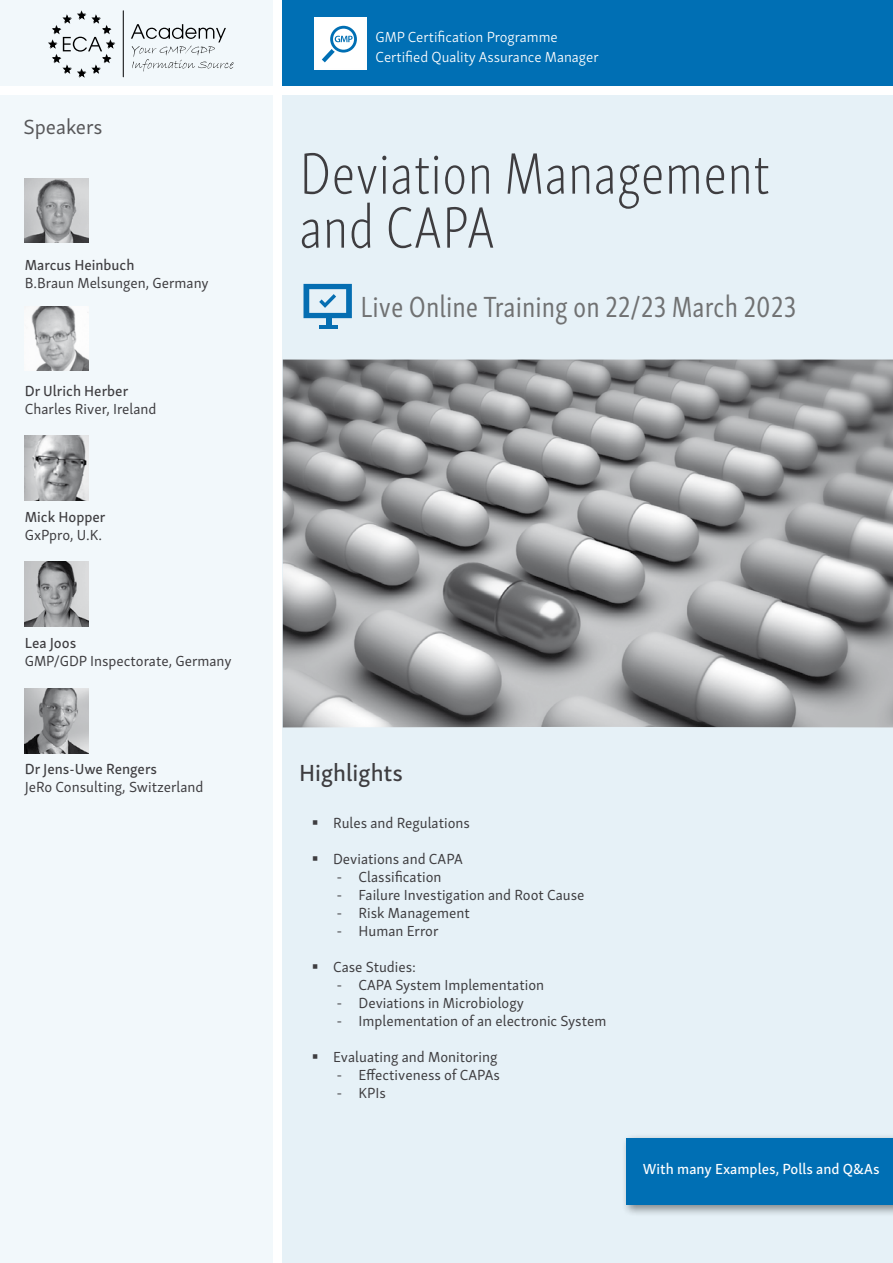
<style>
.page{position:relative;width:893px;height:1263px;background:#fff}
.page>*{position:absolute;margin:0;border:0;box-sizing:border-box;transform-origin:0 0}
.t1{font:60px/54px "Skolar Sans Latn Cp El";color:#3e3d40}
.t2{font:30px "Skolar Sans Latn Cp";color:#707172}
.t3{font:24px "Skolar Sans Latn Me";color:#3e3d40}
.t4{font:21px "Skolar Sans Latn";color:#58585a}
.t5{font:15px "Skolar Sans Latn";color:#3e3d40}
.t6{font:15px "Skolar Sans Latn Me";color:#3e3d40}
.t7{font:300 15px/19.5px "Skolar Sans Latn";color:#fff}
.t8{font:15px "Skolar Sans Latn Me";color:#fff}
.s1{font-family:"Myriad Pro"}
</style>
<div class="page">
<div style="left:283px;top:96px;width:610px;height:1167px;background:#e6f1f7"></div>
<div style="left:283px;top:0;width:610px;height:85px;background:#006fb4"></div>
<img style="left:283px;top:360px;width:610px;height:367px">
<div style="left:0;top:96px;width:272px;height:1167px;background:#f2f8fb"></div>
<img style="left:25px;top:178px;width:63px;height:65px">
<img style="left:31px;top:306px;width:57px;height:65px">
<img style="left:25px;top:435px;width:63px;height:65px">
<img style="left:25px;top:561px;width:63px;height:65px">
<img style="left:25px;top:688px;width:63px;height:65px">
<div style="left:0;top:0;width:272px;height:85px;background:#f2f8fb"></div>
<div style="left:326px;top:318px;width:5px;height:8px;background:#056eb2"></div>
<hr style="left:319px;top:325px;width:19px;height:3px;background:#056eb2">
<svg style="left:303px;top:284px;width:49px;height:34px"></svg>
<hr style="left:123px;top:11px;width:1px;height:66px;background:#000">
<svg style="left:131px;top:24px;width:103px;height:48px"></svg>
<svg style="left:48px;top:10px;width:67px;height:68px"></svg>
<div style="left:314px;top:17px;width:53px;height:53px;background:#fefefe"></div>
<svg style="left:322px;top:26px;width:35px;height:36px"></svg>
<div style="left:621px;top:1133px;width:272px;height:84px;background:#000;opacity:.43"></div>
<div style="left:626px;top:1138px;width:267px;height:67px;background:#006fb4"></div>
<h3 class="t4" style="left:23px;top:111px;width:81px">Speakers</h3>
<p class="t6" style="left:25px;top:253px;width:111px">Marcus Heinbuch</p>
<p class="t5" style="left:25px;top:272px;width:185px">B.Braun Melsungen, Germany</p>
<p class="t6" style="left:25px;top:379px;width:105px">Dr Ulrich Herber</p>
<p class="t5" style="left:25px;top:398px;width:133px">Charles River, Ireland</p>
<p class="t6" style="left:25px;top:505px;width:82px">Mick Hopper</p>
<p class="t5" style="left:25px;top:524px;width:79px">GxPpro, U.K.</p>
<p class="t6" style="left:25px;top:631px;width:53px">Lea Joos</p>
<p class="t5" style="left:25px;top:650px;width:208px">GMP/GDP Inspectorate, Germany</p>
<p class="t6" style="left:25px;top:757px;width:134px">Dr Jens-Uwe Rengers</p>
<p class="t5" style="left:25px;top:776px;width:180px">JeRo Consulting, Switzerland</p>
<p class="t7" style="left:376px;top:26px;width:225px">GMP Certification Programme<br>Certified Quality Assurance Manager</p>
<h1 class="t1" style="left:299px;top:143px;width:472px">Deviation Management and CAPA</h1>
<h2 class="t2" style="left:360px;top:284px;width:437px">Live Online Training on 22/23 March 2023</h2>
<h3 class="t3" style="left:299px;top:754px;width:106px">Highlights</h3>
<p class="t5" style="left:333px;top:812px;width:138px">Rules and Regulations</p>
<p class="t5" style="left:333px;top:848px;width:131px">Deviations and CAPA</p>
<p class="t5" style="left:337px;top:866px;width:106px"><span class="s1">-</span> Classification</p>
<p class="t5" style="left:337px;top:884px;width:249px"><span class="s1">-</span> Failure Investigation and Root Cause</p>
<p class="t5" style="left:337px;top:902px;width:134px"><span class="s1">-</span> Risk Management</p>
<p class="t5" style="left:337px;top:920px;width:103px"><span class="s1">-</span> Human Error</p>
<p class="t5" style="left:333px;top:956px;width:85px">Case Studies:</p>
<p class="t5" style="left:337px;top:974px;width:208px"><span class="s1">-</span> CAPA System Implementation</p>
<p class="t5" style="left:337px;top:992px;width:188px"><span class="s1">-</span> Deviations in Microbiology</p>
<p class="t5" style="left:337px;top:1010px;width:271px"><span class="s1">-</span> Implementation of an electronic System</p>
<p class="t5" style="left:333px;top:1046px;width:166px">Evaluating and Monitoring</p>
<p class="t5" style="left:337px;top:1064px;width:164px"><span class="s1">-</span> Effectiveness of CAPAs</p>
<p class="t5" style="left:337px;top:1082px;width:50px"><span class="s1">-</span> KPIs</p>
<p class="t8" style="left:643px;top:1157px;width:238px">With many Examples, Polls and Q&amp;As</p>
</div>
